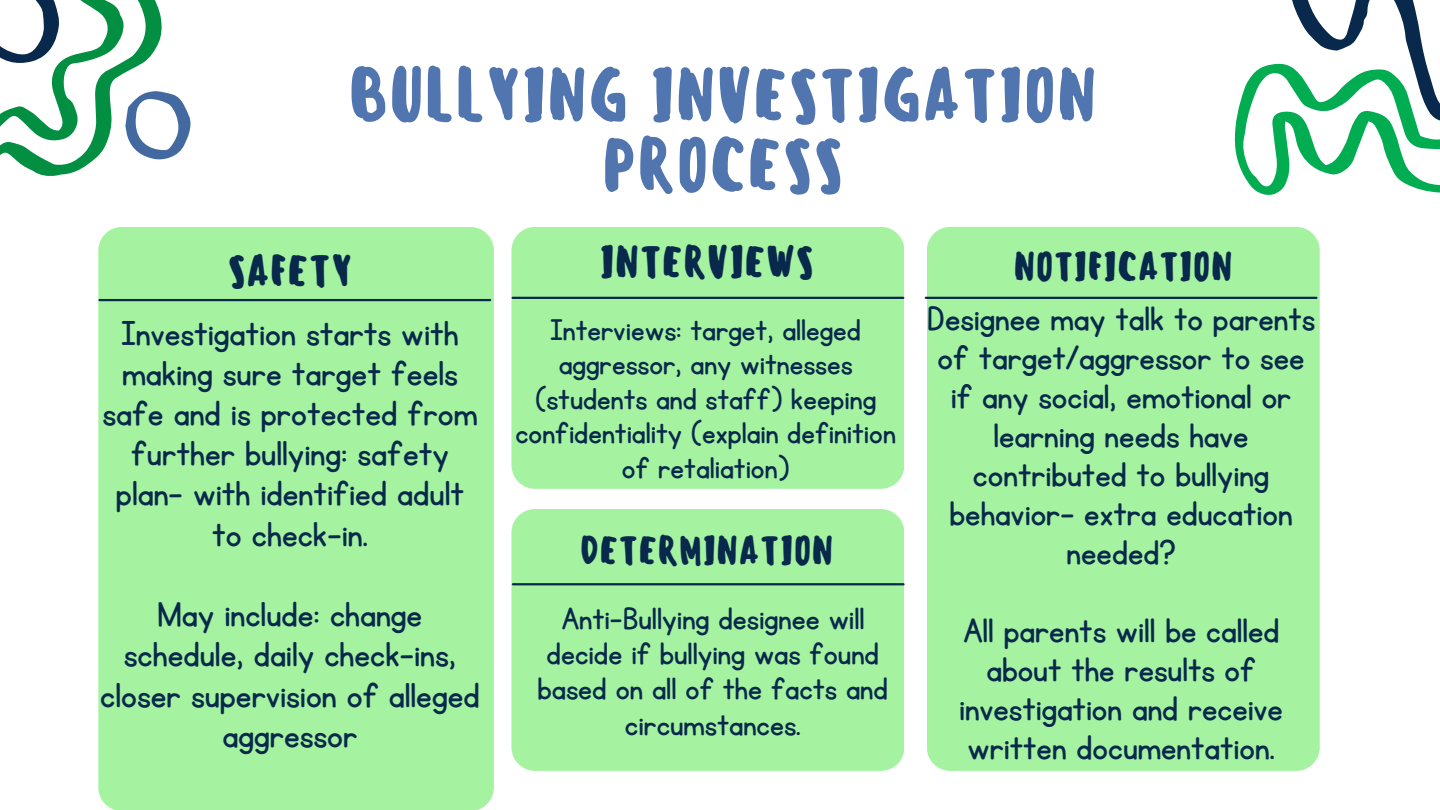
<style>
.page{position:relative;width:1440px;height:810px;background:#fff}
.page>*{position:absolute;margin:0;border:0;box-sizing:border-box;transform-origin:0 0}
.t1{font:500 70px/69.8px "Sensei";color:#5075af;text-align:center}
.t2{font:500 42.3px "Sensei";color:#08294b}
.t3{font:40.5px/40.2px "KG Primary Penmanship";color:#08294b;text-align:center}
.t4{font:39.7px/39px "KG Primary Penmanship";color:#08294b;text-align:center}
.t5{font:500 38px "Sensei";color:#08294b}
.t6{font:36px/35.2px "KG Primary Penmanship";color:#08294b;text-align:center}
.t7{font:35px/34.5px "KG Primary Penmanship";color:#08294b;text-align:center}
</style>
<div class="page">
<div style="left:98px;top:227px;width:396px;height:583px;background:#a5f3a1"></div>
<hr style="left:99px;top:299px;width:391px;height:2px;background:#08294b">
<svg style="left:1234px;top:0;width:206px;height:195px"></svg>
<svg style="left:0;top:0;width:190px;height:176px"></svg>
<div style="left:511px;top:509px;width:393px;height:262px;background:#a5f3a1;border-radius:24px"></div>
<div style="left:927px;top:227px;width:393px;height:544px;background:#a5f3a1;border-radius:24px"></div>
<hr style="left:926px;top:297px;width:390px;height:2px;background:#08294b">
<hr style="left:513px;top:583px;width:391px;height:2px;background:#08294b">
<div style="left:511px;top:227px;width:393px;height:262px;background:#a5f3a1;border-radius:24px"></div>
<hr style="left:513px;top:297px;width:390px;height:2px;background:#08294b">
<p class="t1" style="left:348px;top:60px;width:751px">BULLYING INVESTIGATION<br>PROCESS</p>
<p class="t2" style="left:228px;top:246px;width:126px">SAFETY</p>
<p class="t3" style="left:102px;top:314px;width:377px">Investigation starts with making sure target feels safe and is protected from further bullying: safety plan- with identified adult to check-in.</p>
<p class="t3" style="left:100px;top:596px;width:381px">May include: change schedule, daily check-ins, closer supervision of alleged aggressor</p>
<p class="t2" style="left:600px;top:237px;width:216px">INTERVIEWS</p>
<p class="t5" style="left:1014px;top:244px;width:221px">NOTIFICATION</p>
<p class="t7" style="left:515px;top:314px;width:382px">Interviews: target, alleged aggressor, any witnesses (students and staff) keeping confidentiality (explain definition of retaliation)</p>
<p class="t5" style="left:580px;top:528px;width:255px">DETERMINATION</p>
<p class="t6" style="left:538px;top:602px;width:352px">Anti-Bullying designee will decide if bullying was found based on all of the facts and circumstances.</p>
<p class="t4" style="left:927px;top:300px;width:390px">Designee may talk to parents of target/aggressor to see if any social, emotional or learning needs have contributed to bullying behavior- extra education needed?</p>
<p class="t4" style="left:959px;top:612px;width:325px">All parents will be called about the results of investigation and receive written documentation.</p>
</div>
